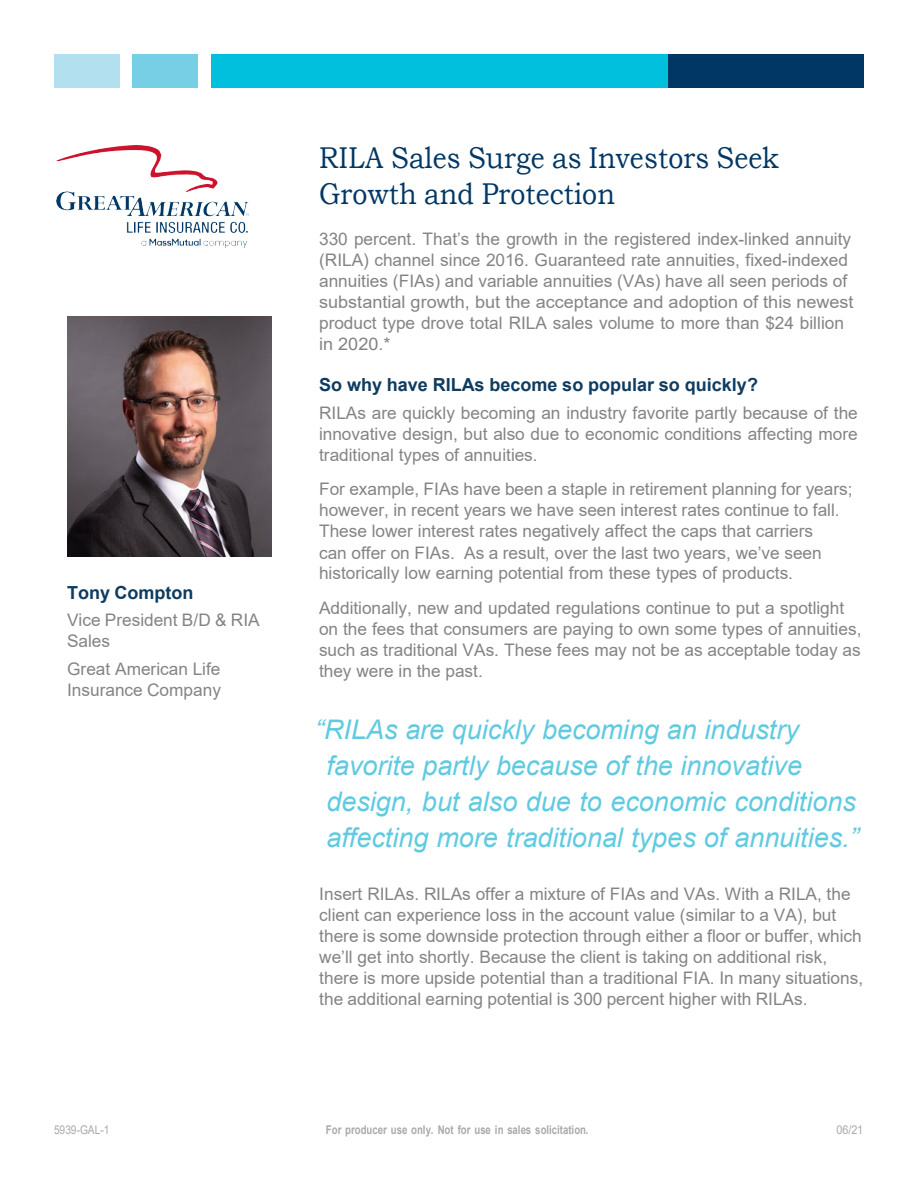
<style>
.page{position:relative;width:918px;height:1188px;background:#fff}
.page>*{position:absolute;margin:0;border:0;box-sizing:border-box;transform-origin:0 0}
.t1{font:30px/35.8px "Bookman Old Style";letter-spacing:.005em;color:#003764;scale:.89 1}
.t2{font:italic 27px/36px "Arial";color:#60cae1}
.t3{font:700 18px "Arial";color:#0e3b60}
.t4{font:17.25px/21px "Arial";letter-spacing:-.005em;color:#848487}
.t5{font:700 12px "Arial";letter-spacing:.005em;color:#aaa9ab;scale:.8 1}
.t6{font:12px "Arial";letter-spacing:-.01em;color:#aaa9ab;scale:.85 1}
.t7{font:12px "Arial";letter-spacing:-.01em;color:#aaa9ab;scale:.9 1}
</style>
<div class="page">
<div style="left:54px;top:54px;width:65px;height:34px;background:#b3e0ee"></div>
<div style="left:133px;top:54px;width:65px;height:34px;background:#77cfe5"></div>
<div style="left:668px;top:54px;width:196px;height:34px;background:#003764"></div>
<div style="left:212px;top:54px;width:456px;height:34px;background:#00c0de"></div>
<img style="left:57px;top:146px;width:191px;height:101px">
<img style="left:67px;top:316px;width:204px;height:241px">
<p class="t3" style="left:67px;top:579px;width:128px">Tony Compton</p>
<p class="t4" style="left:67px;top:610px;width:194px">Vice President B/D &amp; RIA<br>Sales</p>
<p class="t4" style="left:67px;top:658px;width:155px">Great American Life<br>Insurance Company</p>
<h1 class="t1" style="left:319px;top:140px;width:518px">RILA Sales Surge as Investors Seek<br>Growth and Protection</h1>
<p class="t4" style="left:319px;top:229px;width:536px">330 percent. That’s the growth in the registered index-linked annuity (RILA) channel since 2016. Guaranteed rate annuities, fixed-indexed annuities (FIAs) and variable annuities (VAs) have all seen periods of substantial growth, but the acceptance and adoption of this newest product type drove total RILA sales volume to more than $24 billion in 2020.*</p>
<p class="t3" style="left:319px;top:372px;width:440px">So why have RILAs become so popular so quickly?</p>
<p class="t4" style="left:319px;top:402px;width:540px;text-align:justify">RILAs are quickly becoming an industry favorite partly because of the innovative design, but also due to economic conditions affecting more traditional types of annuities.</p>
<p class="t4" style="left:319px;top:479px;width:535px">For example, FIAs have been a staple in retirement planning for years; however, in recent years we have seen interest rates continue to fall.<br>These lower interest rates negatively affect the caps that carriers<br>can offer on FIAs. As a result, over the last two years, we’ve seen historically low earning potential from these types of products.</p>
<p class="t4" style="left:319px;top:597px;width:544px">Additionally, new and updated regulations continue to put a spotlight on the fees that consumers are paying to own some types of annuities, such as traditional VAs. These fees may not be as acceptable today as they were in the past.</p>
<h2 class="t2" style="left:326px;top:711px;width:534px;text-indent:-11px">“RILAs are quickly becoming an industry favorite partly because of the innovative design, but also due to economic conditions affecting more traditional types of annuities.”</h2>
<p class="t4" style="left:319px;top:883px;width:545px">Insert RILAs. RILAs offer a mixture of FIAs and VAs. With a RILA, the client can experience loss in the account value (similar to a VA), but there is some downside protection through either a floor or buffer, which we’ll get into shortly. Because the client is taking on additional risk, there is more upside potential than a traditional FIA. In many situations, the additional earning potential is 300 percent higher with RILAs.</p>
<p class="t6" style="left:54px;top:1122px;width:67px">5939-GAL-1</p>
<p class="t5" style="left:326px;top:1122px;width:330px">For producer use only. Not for use in sales solicitation.</p>
<p class="t7" style="left:836px;top:1122px;width:31px">06/21</p>
</div>
